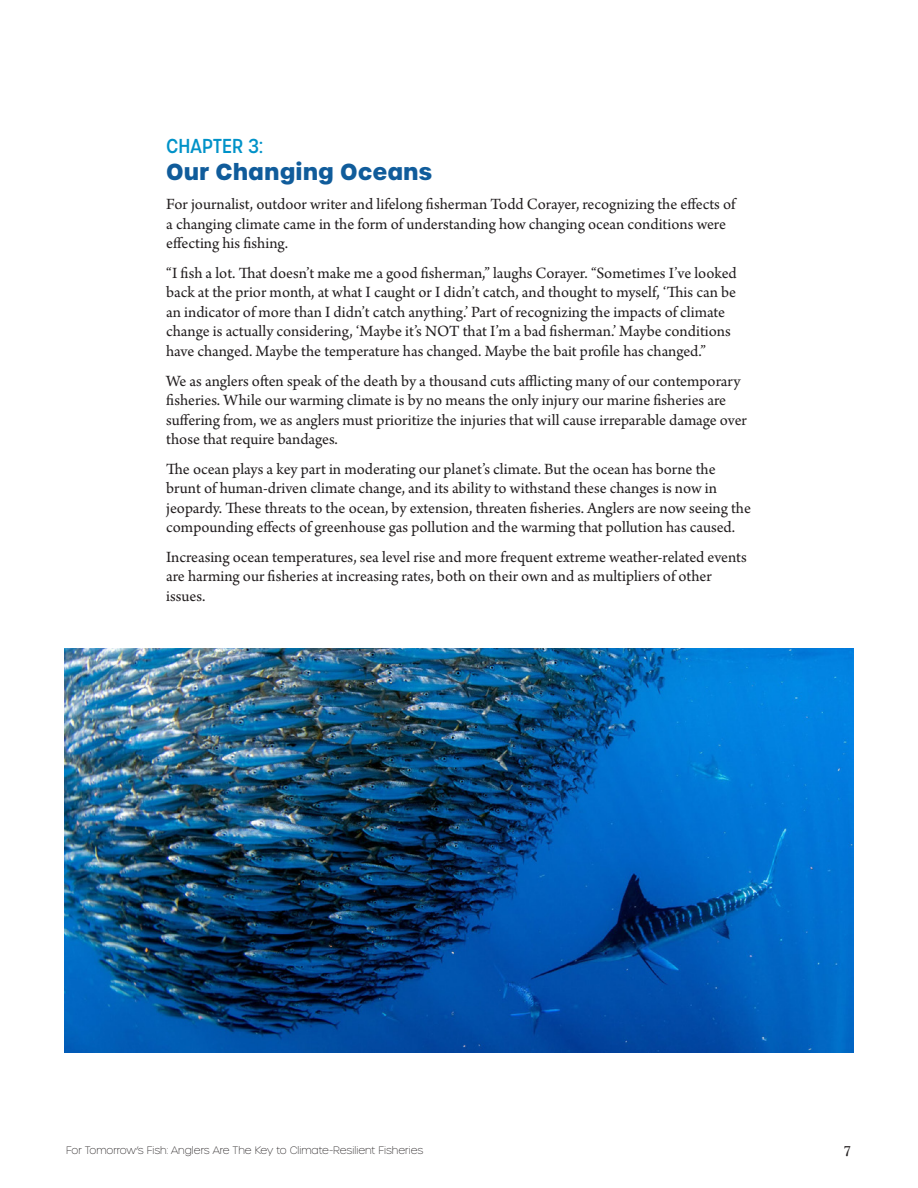
<style>
.page{position:relative;width:918px;height:1188px;background:#fff}
.page>*{position:absolute;margin:0;border:0;box-sizing:border-box;transform-origin:0 0}
.t1{font:700 22.5px "Urbane";color:#105c9b}
.t2{font:500 19.5px "Urbane Condensed";color:#0092c8}
.t3{font:16.5px/19.5px "Arno Pro";color:#231f20}
.t4{font:15px "Marion";color:#231f20}
.t5{font:100 10.5px "Urbane";color:#231f20}
</style>
<div class="page">
<img style="left:65px;top:648px;width:788px;height:405px">
<p class="t2" style="left:166px;top:133px;width:98px">CHAPTER 3:</p>
<p class="t1" style="left:166px;top:156px;width:267px">Our Changing Oceans</p>
<p class="t3" style="left:166px;top:196px;width:571px">For journalist, outdoor writer and lifelong fisherman Todd Corayer, recognizing the effects of a changing climate came in the form of understanding how changing ocean conditions were effecting his fishing.</p>
<p class="t3" style="left:166px;top:264px;width:572px">“I fish a lot. That doesn’t make me a good fisherman,” laughs Corayer. “Sometimes I’ve looked back at the prior month, at what I caught or I didn’t catch, and thought to myself, ‘This can be an indicator of more than I didn’t catch anything.’ Part of recognizing the impacts of climate change is actually considering, ‘Maybe it’s NOT that I’m a bad fisherman.’ Maybe conditions have changed. Maybe the temperature has changed. Maybe the bait profile has changed.”</p>
<p class="t3" style="left:166px;top:372px;width:582px">We as anglers often speak of the death by a thousand cuts afflicting many of our contemporary fisheries. While our warming climate is by no means the only injury our marine fisheries are suffering from, we as anglers must prioritize the injuries that will cause irreparable damage over those that require bandages.</p>
<p class="t3" style="left:166px;top:460px;width:586px">The ocean plays a key part in moderating our planet’s climate. But the ocean has borne the brunt of human-driven climate change, and its ability to withstand these changes is now in jeopardy. These threats to the ocean, by extension, threaten fisheries. Anglers are now seeing the compounding effects of greenhouse gas pollution and the warming that pollution has caused.</p>
<p class="t3" style="left:166px;top:548px;width:582px">Increasing ocean temperatures, sea level rise and more frequent extreme weather-related events are harming our fisheries at increasing rates, both on their own and as multipliers of other issues.</p>
<p class="t5" style="left:66px;top:1144px;width:359px">For Tomorrow’s Fish: Anglers Are The Key to Climate-Resilient Fisheries</p>
<p class="t4" style="left:844px;top:1143px;width:8px">7</p>
</div>
